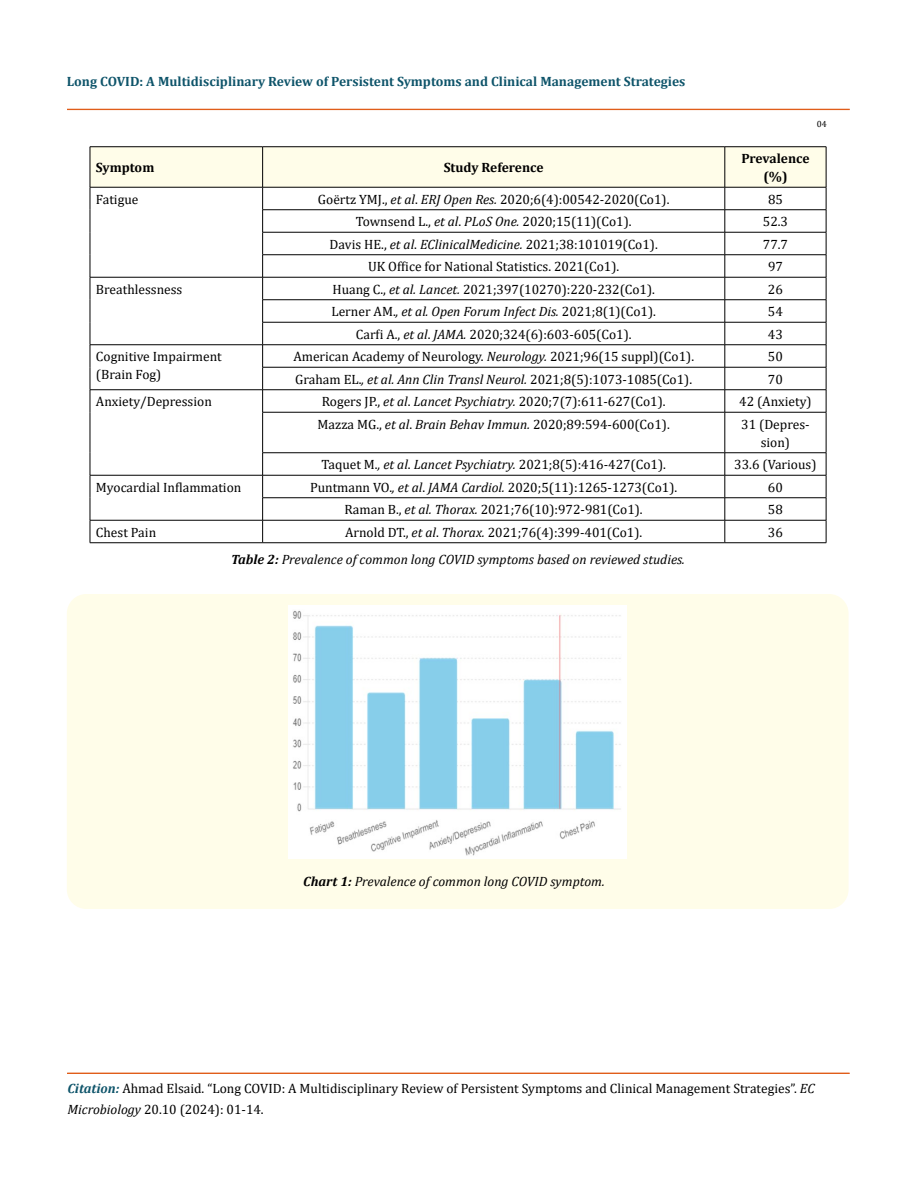
<style>
.page{position:relative;width:917px;height:1188px;background:#fff}
.page>*{position:absolute;margin:0;border:0;box-sizing:border-box;transform-origin:0 0}
.t1{font:13.5px/18px "Cambria";color:#000}
.t2{font:italic 13.5px "Cambria";color:#000}
.t3{font:700 13.5px "Cambria";color:#0e546a}
.t4{font:700 13.5px/18px "Cambria";color:#000;text-align:center}
.t5{font:9px "Cambria";color:#000}
.s1{font-style:italic}
.s2{font-style:normal}
.s3{font-weight:700}
.s4{font-weight:700;font-style:italic;color:#0e546a}
</style>
<div class="page">
<div style="left:67px;top:109px;width:782px;height:1px;border:1px solid #e05d1a"></div>
<div style="left:67px;top:1073px;width:782px;height:1px;border:1px solid #e05d1a"></div>
<hr style="left:90px;top:146px;width:172px;height:1px;background:#000">
<hr style="left:262px;top:146px;width:462px;height:1px;background:#000">
<hr style="left:724px;top:146px;width:102px;height:1px;background:#000">
<svg style="left:90px;top:147px;width:736px;height:265px"></svg>
<hr style="left:90px;top:412px;width:1px;height:41px;background:#000">
<hr style="left:262px;top:412px;width:462px;height:1px;background:#000">
<hr style="left:262px;top:412px;width:1px;height:41px;background:#000">
<hr style="left:724px;top:412px;width:102px;height:1px;background:#000">
<hr style="left:724px;top:412px;width:1px;height:41px;background:#000">
<hr style="left:825px;top:412px;width:1px;height:41px;background:#000">
<hr style="left:262px;top:452px;width:462px;height:1px;background:#000">
<hr style="left:724px;top:452px;width:102px;height:1px;background:#000">
<hr style="left:90px;top:475px;width:172px;height:1px;background:#000">
<hr style="left:262px;top:475px;width:462px;height:1px;background:#000">
<hr style="left:724px;top:475px;width:102px;height:1px;background:#000">
<hr style="left:262px;top:497px;width:462px;height:1px;background:#000">
<hr style="left:724px;top:497px;width:102px;height:1px;background:#000">
<hr style="left:90px;top:520px;width:172px;height:1px;background:#000">
<svg style="left:90px;top:453px;width:1px;height:89px"></svg>
<hr style="left:262px;top:520px;width:462px;height:1px;background:#000">
<svg style="left:262px;top:453px;width:1px;height:89px"></svg>
<hr style="left:724px;top:520px;width:102px;height:1px;background:#000">
<svg style="left:724px;top:453px;width:1px;height:89px"></svg>
<svg style="left:825px;top:453px;width:1px;height:89px"></svg>
<hr style="left:90px;top:542px;width:172px;height:1px;background:#000">
<hr style="left:262px;top:542px;width:462px;height:1px;background:#000">
<hr style="left:724px;top:542px;width:102px;height:1px;background:#000">
<div style="left:67px;top:594px;width:781px;height:315px;background:#fffde9;border-radius:19px"></div>
<img style="left:289px;top:606px;width:337px;height:253px">
<p class="t3" style="left:67px;top:72px;width:620px">Long COVID: A Multidisciplinary Review of Persistent Symptoms and Clinical Management Strategies</p>
<p class="t5" style="left:816px;top:118px;width:11px">04</p>
<p class="t4" style="left:96px;top:158px;width:60px">Symptom</p>
<p class="t4" style="left:443px;top:158px;width:101px">Study Reference</p>
<p class="t4" style="left:741px;top:149px;width:70px">Prevalence (%)</p>
<p class="t1" style="left:96px;top:190px;width:44px">Fatigue</p>
<p class="t1" style="left:318px;top:190px;width:353px">Goërtz YMJ., <span class="s1">et al</span>. <span class="s1">ERJ Open Res.</span> 2020;6(4):00542-2020(Co1).</p>
<p class="t1" style="left:768px;top:190px;width:16px">85</p>
<p class="t1" style="left:356px;top:213px;width:277px">Townsend L., <span class="s1">et al</span>. <span class="s1">PLoS One.</span> 2020;15(11)(Co1).</p>
<p class="t1" style="left:762px;top:213px;width:27px">52.3</p>
<p class="t1" style="left:329px;top:235px;width:330px">Davis HE., <span class="s1">et al</span>. <span class="s1">EClinicalMedicine.</span> 2021;38:101019(Co1).</p>
<p class="t1" style="left:762px;top:235px;width:27px">77.7</p>
<p class="t1" style="left:368px;top:258px;width:253px">UK Office for National Statistics. 2021(Co1).</p>
<p class="t1" style="left:768px;top:258px;width:16px">97</p>
<p class="t1" style="left:96px;top:280px;width:88px">Breathlessness</p>
<p class="t1" style="left:332px;top:280px;width:324px">Huang C., <span class="s1">et al. Lancet.</span> 2021;397(10270):220-232(Co1).</p>
<p class="t1" style="left:768px;top:280px;width:16px">26</p>
<p class="t2" style="left:331px;top:302px;width:326px"><span class="s2">Lerner AM.</span>, et al. Open Forum Infect Dis. <span class="s2">2021;8(1)(Co1).</span></p>
<p class="t1" style="left:768px;top:303px;width:16px">54</p>
<p class="t1" style="left:356px;top:325px;width:277px">Carfi A., <span class="s1">et al</span>. <span class="s1">JAMA.</span> 2020;324(6):603-605(Co1).</p>
<p class="t1" style="left:768px;top:325px;width:16px">43</p>
<p class="t1" style="left:96px;top:348px;width:127px">Cognitive Impairment (Brain Fog)</p>
<p class="t1" style="left:293px;top:348px;width:402px">American Academy of Neurology. <span class="s1">Neurology.</span> 2021;96(15 suppl)(Co1).</p>
<p class="t1" style="left:768px;top:348px;width:16px">50</p>
<p class="t1" style="left:295px;top:370px;width:398px">Graham EL.<span class="s1">, et al. Ann Clin Transl Neurol.</span> 2021;8(5):1073-1085(Co1).</p>
<p class="t1" style="left:768px;top:370px;width:16px">70</p>
<p class="t1" style="left:96px;top:393px;width:117px">Anxiety/Depression</p>
<p class="t1" style="left:322px;top:393px;width:345px">Rogers JP., <span class="s1">et al</span>. <span class="s1">Lancet Psychiatry.</span> 2020;7(7):611-627(Co1).</p>
<p class="t1" style="left:739px;top:393px;width:74px">42 (Anxiety)</p>
<p class="t1" style="left:317px;top:415px;width:353px">Mazza MG., <span class="s1">et al</span>. <span class="s1">Brain Behav Immun.</span> 2020;89:594-600(Co1).</p>
<p class="t1" style="left:741px;top:415px;width:70px;text-align:center">31 (Depres&shy;sion)</p>
<p class="t1" style="left:321px;top:456px;width:346px">Taquet M.<span class="s1">, et al</span>. <span class="s1">Lancet Psychiatry.</span> 2021;8(5):416-427(Co1).</p>
<p class="t1" style="left:734px;top:456px;width:84px">33.6 (Various)</p>
<p class="t1" style="left:96px;top:478px;width:147px">Myocardial Inflammation</p>
<p class="t1" style="left:310px;top:478px;width:369px">Puntmann VO.<span class="s1">, et al</span>. <span class="s1">JAMA Cardiol.</span> 2020;5(11):1265-1273(Co1).</p>
<p class="t1" style="left:768px;top:478px;width:16px">60</p>
<p class="t1" style="left:344px;top:501px;width:299px">Raman B., <span class="s1">et al. Thorax.</span> 2021;76(10):972-981(Co1).</p>
<p class="t1" style="left:768px;top:501px;width:16px">58</p>
<p class="t1" style="left:96px;top:523px;width:62px">Chest Pain</p>
<p class="t1" style="left:345px;top:523px;width:299px">Arnold DT., <span class="s1">et al</span>. <span class="s1">Thorax.</span> 2021;76(4):399-401(Co1).</p>
<p class="t1" style="left:768px;top:523px;width:16px">36</p>
<p class="t2" style="left:231px;top:550px;width:455px"><span class="s3">Table 2:</span> Prevalence of common long COVID symptoms based on reviewed studies.</p>
<p class="t2" style="left:303px;top:871px;width:303px"><span class="s3">Chart 1:</span> Prevalence of common long COVID symptom.</p>
<p class="t1" style="left:68px;top:1078px;width:748px;line-height:21px"><span class="s4">Citation:</span> Ahmad Elsaid. “Long COVID: A Multidisciplinary Review of Persistent Symptoms and Clinical Management Strategies”. <span class="s1">EC<br>Microbiology</span> 20.10 (2024): 01-14.</p>
</div>
